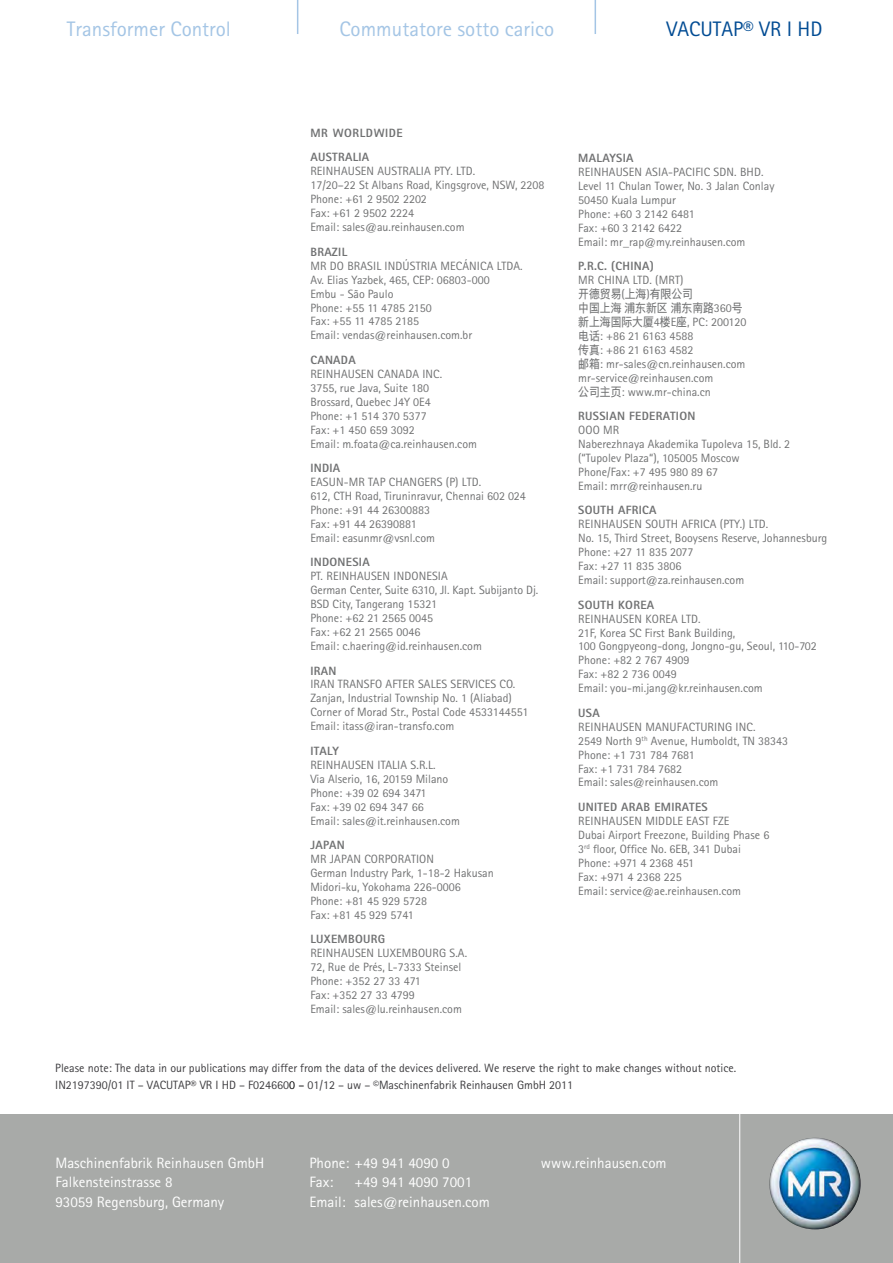
<style>
.page{position:relative;width:893px;height:1263px;background:#fff}
.page>*{position:absolute;margin:0;border:0;box-sizing:border-box;transform-origin:0 0}
.t1{font:21px "Rotis Sans Serif";color:#a4c5e5}
.t2{font:21px "Rotis Sans Serif";color:#004b93}
.t3{font:15px "Rotis Sans Serif";color:#fff}
.t4{font:12px/14px "Rotis Sans Serif";color:#707172}
.t5{font:12px/16.5px "Rotis Sans Serif";color:#3e3d40}
.t6{font:800 12px "Rotis Sans Serif";letter-spacing:.025em;color:#707172}
.t7{font:12px/14px "Nimbus Sans Global";color:#707172;scale:.9 1}
.t8{font:800 12px/24.5px "Rotis Sans Serif";letter-spacing:.05em;color:#707172}
.s1{font-family:"Rotis Sans Serif"}
.s2{font-family:"Nimbus Sans Global"}
.s3{color:#000}
</style>
<div class="page">
<div style="left:0;top:1114px;width:893px;height:149px;background:#a8aaa8"></div>
<hr style="left:297px;top:0;width:1px;height:34px;background:#a4c5e5">
<hr style="left:595px;top:0;width:1px;height:34px;background:#a4c5e5">
<hr style="left:739px;top:1113px;width:1px;height:150px;background:#fff">
<img style="left:769px;top:1138px;width:92px;height:91px">
<h1 class="t1" style="left:67px;top:16px;width:166px">Transformer Control</h1>
<h1 class="t1" style="left:339px;top:16px;width:216px">Commutatore sotto carico</h1>
<h1 class="t2" style="left:666px;top:16px;width:157px">VACUTAP® VR I HD</h1>
<p class="t8" style="left:310px;top:121px;width:94px">MR WORLDWIDE<br>AUSTRALIA</p>
<p class="t4" style="left:310px;top:164px;width:236px">REINHAUSEN AUSTRALIA PTY. LTD.<br>17/20–22 St Albans Road, Kingsgrove, NSW, 2208<br>Phone: +61 2 9502 2202<br>Fax: +61 2 9502 2224<br>Email: sales@au.reinhausen.com</p>
<p class="t6" style="left:310px;top:244px;width:38px">BRAZIL</p>
<p class="t4" style="left:310px;top:258px;width:214px">MR DO BRASIL INDÚSTRIA MECÁNICA LTDA.<br>Av. Elias Yazbek, 465, CEP: 06803-000<br>Embu - São Paulo<br>Phone: +55 11 4785 2150<br>Fax: +55 11 4785 2185<br>Email: vendas@reinhausen.com.br</p>
<p class="t6" style="left:310px;top:352px;width:47px">CANADA</p>
<p class="t4" style="left:310px;top:367px;width:168px">REINHAUSEN CANADA INC.<br>3755, rue Java, Suite 180<br>Brossard, Quebec J4Y 0E4<br>Phone: +1 514 370 5377<br>Fax: +1 450 659 3092<br>Email: m.foata@ca.reinhausen.com</p>
<p class="t6" style="left:310px;top:460px;width:31px">INDIA</p>
<p class="t4" style="left:310px;top:475px;width:217px">EASUN-MR TAP CHANGERS (P) LTD.<br>612, CTH Road, Tiruninravur, Chennai 602 024<br>Phone: +91 44 26300883<br>Fax: +91 44 26390881<br>Email: easunmr@vsnl.com</p>
<p class="t6" style="left:310px;top:555px;width:61px">INDONESIA</p>
<p class="t4" style="left:310px;top:569px;width:229px">PT. REINHAUSEN INDONESIA<br>German Center, Suite 6310, Jl. Kapt. Subijanto Dj.<br>BSD City, Tangerang 15321<br>Phone: +62 21 2565 0045<br>Fax: +62 21 2565 0046<br>Email: c.haering@id.reinhausen.com</p>
<p class="t6" style="left:310px;top:663px;width:28px">IRAN</p>
<p class="t4" style="left:310px;top:677px;width:219px">IRAN TRANSFO AFTER SALES SERVICES CO.<br>Zanjan, Industrial Township No. 1 (Aliabad)<br>Corner of Morad Str., Postal Code 4533144551<br>Email: itass@iran-transfo.com</p>
<p class="t6" style="left:310px;top:743px;width:30px">ITALY</p>
<p class="t4" style="left:310px;top:758px;width:151px">REINHAUSEN ITALIA S.R.L.<br>Via Alserio, 16, 20159 Milano<br>Phone: +39 02 694 3471<br>Fax: +39 02 694 347 66<br>Email: sales@it.reinhausen.com</p>
<p class="t6" style="left:310px;top:837px;width:36px">JAPAN</p>
<p class="t4" style="left:310px;top:852px;width:185px">MR JAPAN CORPORATION<br>German Industry Park, 1-18-2 Hakusan<br>Midori-ku, Yokohama 226-0006<br>Phone: +81 45 929 5728<br>Fax: +81 45 929 5741</p>
<p class="t6" style="left:310px;top:931px;width:76px">LUXEMBOURG</p>
<p class="t4" style="left:310px;top:946px;width:158px">REINHAUSEN LUXEMBOURG S.A.<br>72, Rue de Prés, L-7333 Steinsel<br>Phone: +352 27 33 471<br>Fax: +352 27 33 4799<br>Email: sales@lu.reinhausen.com</p>
<p class="t6" style="left:578px;top:150px;width:57px">MALAYSIA</p>
<p class="t4" style="left:578px;top:165px;width:198px">REINHAUSEN ASIA-PACIFIC SDN. BHD.<br>Level 11 Chulan Tower, No. 3 Jalan Conlay<br>50450 Kuala Lumpur<br>Phone: +60 3 2142 6481<br>Fax: +60 3 2142 6422<br>Email: mr_rap@my.reinhausen.com</p>
<p class="t6" style="left:578px;top:258px;width:77px">P.R.C. (CHINA)</p>
<p class="t4" style="left:578px;top:273px;width:107px">MR CHINA LTD. (MRT)</p>
<p class="t7" style="left:578px;top:287px;width:184px">开德贸易<span class="s1">(</span>上海<span class="s1">)</span>有限公司<br>中国上海 浦东新区 浦东南路<span class="s1">360</span>号</p>
<p class="t4" style="left:578px;top:315px;width:170px"><span class="s2">新上海国际大厦</span>4<span class="s2">楼</span>E<span class="s2">座</span>, PC: 200120<span class="s2">电话</span>: +86 21 6163 4588<br><span class="s2">传真</span>: +86 21 6163 4582<br><span class="s2">邮箱</span>: mr-sales@cn.reinhausen.com mr-service@reinhausen.com<br><span class="s2">公司主页</span>: www.mr-china.cn</p>
<p class="t6" style="left:578px;top:408px;width:119px">RUSSIAN FEDERATION</p>
<p class="t4" style="left:578px;top:423px;width:213px">OOO MR<br>Naberezhnaya Akademika Tupoleva 15, Bld. 2 (“Tupolev Plaza“), 105005 Moscow<br>Phone/Fax: +7 495 980 89 67<br>Email: mrr@reinhausen.ru</p>
<p class="t6" style="left:578px;top:503px;width:80px">SOUTH AFRICA</p>
<p class="t4" style="left:578px;top:517px;width:251px">REINHAUSEN SOUTH AFRICA (PTY.) LTD.<br>No. 15, Third Street, Booysens Reserve, Johannesburg Phone: +27 11 835 2077<br>Fax: +27 11 835 3806<br>Email: support@za.reinhausen.com</p>
<p class="t6" style="left:578px;top:597px;width:77px">SOUTH KOREA</p>
<p class="t4" style="left:578px;top:611px;width:240px">REINHAUSEN KOREA LTD.<br>21F, Korea SC First Bank Building,<br>100 Gongpyeong-dong, Jongno-gu, Seoul, 110-702<br>Phone: +82 2 767 4909<br>Fax: +82 2 736 0049<br>Email: you-mi.jang@kr.reinhausen.com</p>
<p class="t6" style="left:578px;top:705px;width:23px">USA</p>
<p class="t4" style="left:578px;top:720px;width:211px">REINHAUSEN MANUFACTURING INC.<br>2549 North 9<sup>th</sup> Avenue, Humboldt, TN 38343<br>Phone: +1 731 784 7681<br>Fax: +1 731 784 7682<br>Email: sales@reinhausen.com</p>
<p class="t6" style="left:578px;top:799px;width:131px">UNITED ARAB EMIRATES</p>
<p class="t4" style="left:578px;top:814px;width:193px">REINHAUSEN MIDDLE EAST FZE<br>Dubai Airport Freezone, Building Phase 6<br>3<sup>rd</sup> floor, Office No. 6EB, 341 Dubai<br>Phone: +971 4 2368 451<br>Fax: +971 4 2368 225<br>Email: service@ae.reinhausen.com</p>
<p class="t5" style="left:55px;top:1060px;width:683px">Please note: The data in our publications may differ from the data of the devices delivered. We reserve the right to make changes without notice.<br>IN2197390/01 IT – VACUTAP® VR I HD – F024660<span class="s3">0 –</span> 01/12 – uw – ©Maschinenfabrik Reinhausen GmbH 2011</p>
<p class="t3" style="left:55px;top:1154px;width:210px">Maschinenfabrik Reinhausen GmbH</p>
<p class="t3" style="left:309px;top:1154px;width:142px">Phone: +49 941 4090 0</p>
<p class="t3" style="left:541px;top:1154px;width:127px">www.reinhausen.com</p>
<p class="t3" style="left:55px;top:1173px;width:119px">Falkensteinstrasse 8</p>
<p class="t3" style="left:309px;top:1173px;width:25px">Fax:</p>
<p class="t3" style="left:355px;top:1173px;width:119px">+49 941 4090 7001</p>
<p class="t3" style="left:55px;top:1193px;width:170px">93059 Regensburg, Germany</p>
<p class="t3" style="left:309px;top:1193px;width:182px">Email: sales@reinhausen.com</p>
</div>
